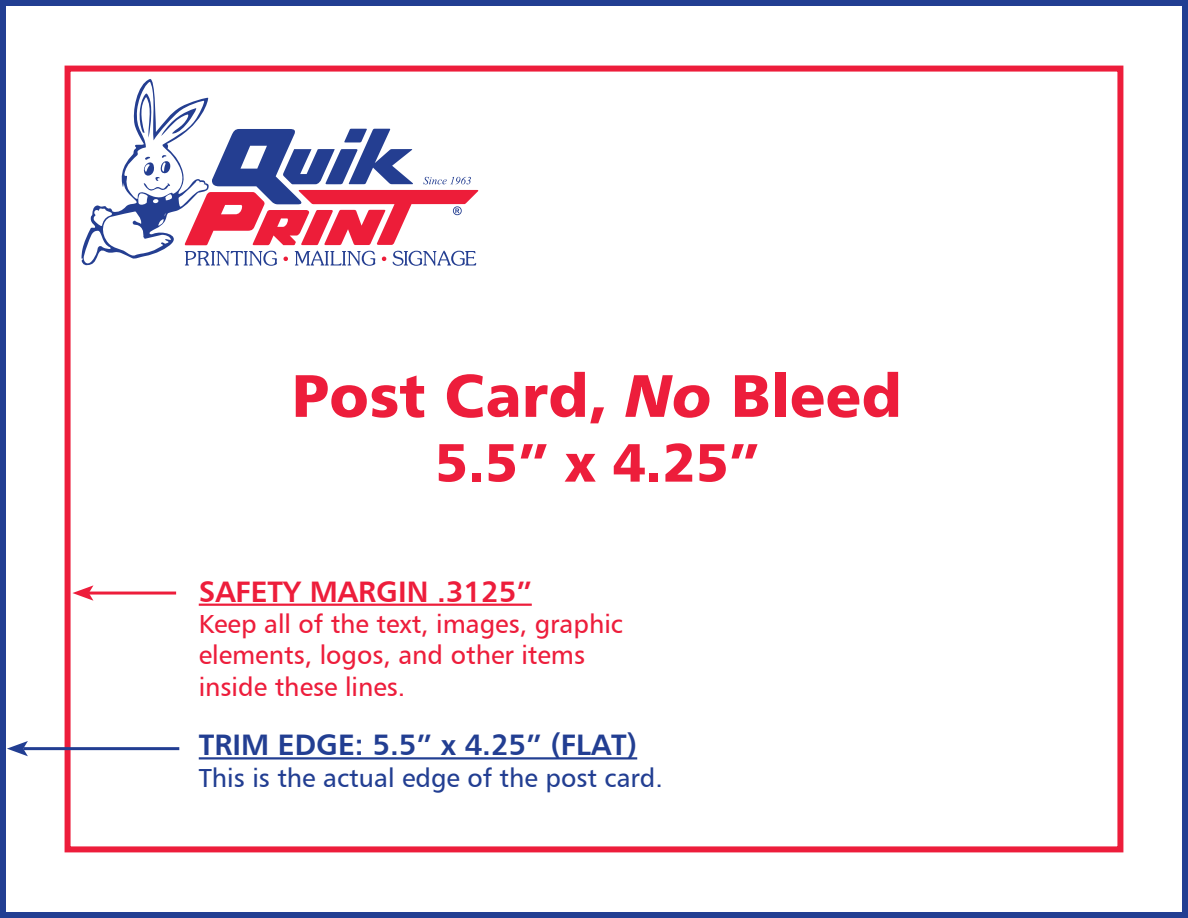
<style>
.page{position:relative;width:1188px;height:918px;background:#fff}
.page>*{position:absolute;margin:0;border:0;box-sizing:border-box;transform-origin:0 0}
.t1{font:60px "Humanist 777 BT Black B";color:#ed1d3b}
.t2{font:54px "Humanist 777 BT Black B";color:#ed1d3b}
.t3{font:29.7px "Humanist 777 BT Bold B";color:#223e92}
.t4{font:29.7px "Humanist 777 BT Bold B";color:#ed1d3b}
.t5{font:26.1px/31.5px "Humanist 777 BT Roman B";color:#ed1d3b}
.t6{font:26.1px "Humanist 777 BT Roman B";color:#223e92}
.s1{font-family:"Humanist 777 BT Black Italic B"}
</style>
<div class="page">
<svg style="left:81px;top:79px;width:398px;height:187px"></svg>
<div style="left:65px;top:66px;width:1058px;height:786px;border:6px solid #ed1d3b"></div>
<div style="left:0;top:0;width:1188px;height:918px;border:6px solid #223e92"></div>
<hr style="left:89px;top:592px;width:87px;height:3px;background:#ed1d3b">
<svg style="left:72px;top:585px;width:21px;height:16px"></svg>
<hr style="left:23px;top:747px;width:156px;height:3px;background:#223e92">
<svg style="left:7px;top:741px;width:21px;height:15px"></svg>
<hr style="left:199px;top:604px;width:333px;height:2px;background:#ed1d3b">
<hr style="left:199px;top:757px;width:438px;height:3px;background:#223e92">
<p class="t1" style="left:292px;top:357px;width:612px">Post Card, <span class="s1">No</span> Bleed</p>
<p class="t2" style="left:435px;top:428px;width:326px">5.5” x 4.25”</p>
<p class="t4" style="left:199px;top:573px;width:335px">SAFETY MARGIN .3125”</p>
<p class="t5" style="left:199px;top:608px;width:426px">Keep all of the text, images, graphic elements, logos, and other items inside these lines.</p>
<p class="t3" style="left:199px;top:726px;width:440px">TRIM EDGE: 5.5” x 4.25” (FLAT)</p>
<p class="t6" style="left:199px;top:761px;width:466px">This is the actual edge of the post card.</p>
</div>
